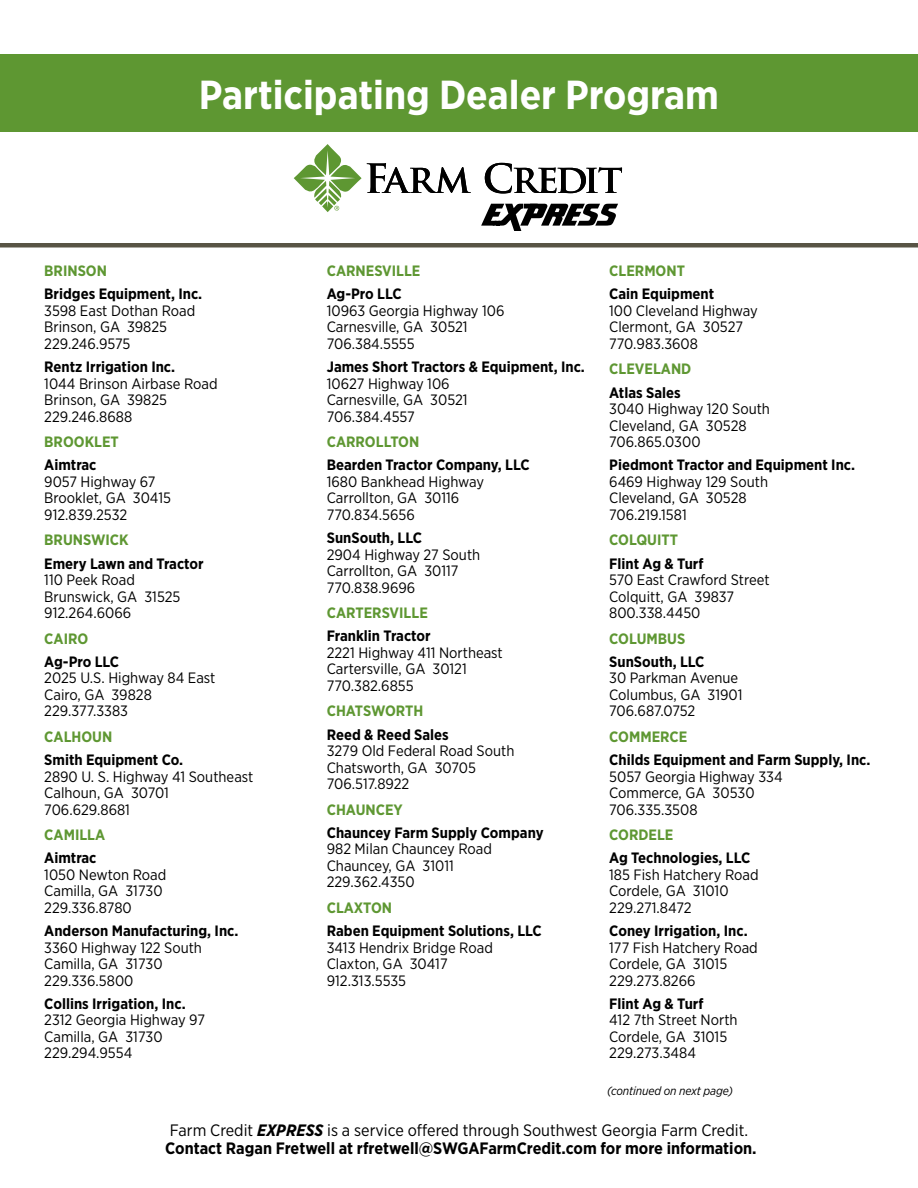
<style>
.page{position:relative;width:918px;height:1188px;background:#fff}
.page>*{position:absolute;margin:0;border:0;box-sizing:border-box;transform-origin:0 0}
.t1{font:700 40.5px "Gotham Narrow";color:#fff}
.t2{font:700 16.5px/18px "Gotham Narrow";color:#000}
.t3{font:15px/16.5px "Gotham Narrow";color:#000}
.t4{font:700 15px "Gotham Narrow";color:#000}
.t5{font:700 15px "Gotham Narrow";color:#5e9732}
.t6{font:italic 12px "Gotham Narrow";letter-spacing:-.01em;color:#000}
.s1{font-weight:400}
.s2{font-style:italic}
</style>
<div class="page">
<div style="left:0;top:54px;width:918px;height:78px;background:#5e9732"></div>
<svg style="left:294px;top:144px;width:177px;height:68px"></svg>
<svg style="left:485px;top:163px;width:137px;height:31px"></svg>
<svg style="left:481px;top:204px;width:137px;height:27px"></svg>
<div style="left:0;top:243px;width:918px;height:5px;background:#585445"></div>
<h1 class="t1" style="left:199px;top:69px;width:522px">Participating Dealer Program</h1>
<p class="t5" style="left:44px;top:261px;width:64px">BRINSON</p>
<p class="t4" style="left:44px;top:284px;width:160px">Bridges Equipment, Inc.</p>
<p class="t3" style="left:44px;top:302px;width:153px">3598 East Dothan Road<br>Brinson, GA 39825<br>229.246.9575</p>
<p class="t4" style="left:44px;top:357px;width:132px">Rentz Irrigation Inc.</p>
<p class="t3" style="left:44px;top:375px;width:175px">1044 Brinson Airbase Road<br>Brinson, GA 39825<br>229.246.8688</p>
<p class="t5" style="left:44px;top:432px;width:76px">BROOKLET</p>
<p class="t4" style="left:44px;top:455px;width:54px">Aimtrac</p>
<p class="t3" style="left:44px;top:473px;width:128px">9057 Highway 67<br>Brooklet, GA 30415<br>912.839.2532</p>
<p class="t5" style="left:44px;top:530px;width:86px">BRUNSWICK</p>
<p class="t4" style="left:44px;top:554px;width:161px">Emery Lawn and Tractor</p>
<p class="t3" style="left:44px;top:571px;width:138px">110 Peek Road<br>Brunswick, GA 31525<br>912.264.6066</p>
<p class="t5" style="left:44px;top:629px;width:46px">CAIRO</p>
<p class="t4" style="left:44px;top:652px;width:76px">Ag-Pro LLC</p>
<p class="t3" style="left:44px;top:669px;width:173px">2025 U.S. Highway 84 East<br>Cairo, GA 39828<br>229.377.3383</p>
<p class="t5" style="left:44px;top:727px;width:70px">CALHOUN</p>
<p class="t4" style="left:44px;top:750px;width:141px">Smith Equipment Co.</p>
<p class="t3" style="left:44px;top:768px;width:211px">2890 U. S. Highway 41 Southeast<br>Calhoun, GA 30701<br>706.629.8681</p>
<p class="t5" style="left:44px;top:825px;width:62px">CAMILLA</p>
<p class="t4" style="left:44px;top:848px;width:54px">Aimtrac</p>
<p class="t3" style="left:44px;top:866px;width:123px">1050 Newton Road<br>Camilla, GA 31730<br>229.336.8780</p>
<p class="t4" style="left:44px;top:921px;width:196px">Anderson Manufacturing, Inc.</p>
<p class="t3" style="left:44px;top:939px;width:159px">3360 Highway 122 South<br>Camilla, GA 31730<br>229.336.5800</p>
<p class="t4" style="left:44px;top:994px;width:143px">Collins Irrigation, Inc.</p>
<p class="t3" style="left:44px;top:1011px;width:162px">2312 Georgia Highway 97<br>Camilla, GA 31730<br>229.294.9554</p>
<p class="t5" style="left:327px;top:261px;width:95px">CARNESVILLE</p>
<p class="t4" style="left:327px;top:284px;width:76px">Ag-Pro LLC</p>
<p class="t3" style="left:327px;top:302px;width:179px">10963 Georgia Highway 106<br>Carnesville, GA 30521<br>706.384.5555</p>
<p class="t4" style="left:327px;top:357px;width:260px">James Short Tractors &amp; Equipment, Inc.</p>
<p class="t3" style="left:327px;top:375px;width:142px">10627 Highway 106<br>Carnesville, GA 30521<br>706.384.4557</p>
<p class="t5" style="left:327px;top:432px;width:94px">CARROLLTON</p>
<p class="t4" style="left:327px;top:455px;width:204px">Bearden Tractor Company, LLC</p>
<p class="t3" style="left:327px;top:473px;width:159px">1680 Bankhead Highway<br>Carrollton, GA 30116<br>770.834.5656</p>
<p class="t4" style="left:327px;top:528px;width:97px">SunSouth, LLC</p>
<p class="t3" style="left:327px;top:546px;width:155px">2904 Highway 27 South<br>Carrollton, GA 30117<br>770.838.9696</p>
<p class="t5" style="left:327px;top:603px;width:103px">CARTERSVILLE</p>
<p class="t4" style="left:327px;top:626px;width:105px">Franklin Tractor</p>
<p class="t3" style="left:327px;top:644px;width:178px">2221 Highway 411 Northeast<br>Cartersville, GA 30121<br>770.382.6855</p>
<p class="t5" style="left:327px;top:701px;width:98px">CHATSWORTH</p>
<p class="t4" style="left:327px;top:725px;width:124px">Reed &amp; Reed Sales</p>
<p class="t3" style="left:327px;top:742px;width:189px">3279 Old Federal Road South<br>Chatsworth, GA 30705<br>706.517.8922</p>
<p class="t5" style="left:327px;top:800px;width:78px">CHAUNCEY</p>
<p class="t4" style="left:327px;top:823px;width:218px">Chauncey Farm Supply Company</p>
<p class="t3" style="left:327px;top:840px;width:167px">982 Milan Chauncey Road<br>Chauncey, GA 31011<br>229.362.4350</p>
<p class="t5" style="left:327px;top:898px;width:67px">CLAXTON</p>
<p class="t4" style="left:327px;top:921px;width:217px">Raben Equipment Solutions, LLC</p>
<p class="t3" style="left:327px;top:939px;width:168px">3413 Hendrix Bridge Road<br>Claxton, GA 30417<br>912.313.5535</p>
<p class="t5" style="left:609px;top:261px;width:77px">CLERMONT</p>
<p class="t4" style="left:609px;top:284px;width:106px">Cain Equipment</p>
<p class="t3" style="left:609px;top:302px;width:150px">100 Cleveland Highway<br>Clermont, GA 30527<br>770.983.3608</p>
<p class="t5" style="left:609px;top:359px;width:84px">CLEVELAND</p>
<p class="t4" style="left:609px;top:383px;width:73px">Atlas Sales</p>
<p class="t3" style="left:609px;top:400px;width:162px">3040 Highway 120 South<br>Cleveland, GA 30528<br>706.865.0300</p>
<p class="t4" style="left:609px;top:455px;width:247px">Piedmont Tractor and Equipment Inc.</p>
<p class="t3" style="left:609px;top:473px;width:160px">6469 Highway 129 South<br>Cleveland, GA 30528<br>706.219.1581</p>
<p class="t5" style="left:609px;top:530px;width:70px">COLQUITT</p>
<p class="t4" style="left:609px;top:554px;width:96px">Flint Ag &amp; Turf</p>
<p class="t3" style="left:609px;top:571px;width:162px">570 East Crawford Street<br>Colquitt, GA 39837<br>800.338.4450</p>
<p class="t5" style="left:609px;top:629px;width:78px">COLUMBUS</p>
<p class="t4" style="left:609px;top:652px;width:97px">SunSouth, LLC</p>
<p class="t3" style="left:609px;top:669px;width:135px">30 Parkman Avenue<br>Columbus, GA 31901<br>706.687.0752</p>
<p class="t5" style="left:609px;top:727px;width:80px">COMMERCE</p>
<p class="t4" style="left:609px;top:750px;width:263px">Childs Equipment and Farm Supply, Inc.</p>
<p class="t3" style="left:609px;top:768px;width:175px">5057 Georgia Highway 334<br>Commerce, GA 30530<br>706.335.3508</p>
<p class="t5" style="left:609px;top:825px;width:66px">CORDELE</p>
<p class="t4" style="left:609px;top:848px;width:143px">Ag Technologies, LLC</p>
<p class="t3" style="left:609px;top:866px;width:151px">185 Fish Hatchery Road<br>Cordele, GA 31010<br>229.271.8472</p>
<p class="t4" style="left:609px;top:921px;width:140px">Coney Irrigation, Inc.</p>
<p class="t3" style="left:609px;top:939px;width:150px">177 Fish Hatchery Road<br>Cordele, GA 31015<br>229.273.8266</p>
<p class="t4" style="left:609px;top:994px;width:96px">Flint Ag &amp; Turf</p>
<p class="t3" style="left:609px;top:1011px;width:130px">412 7th Street North<br>Cordele, GA 31015<br>229.273.3484</p>
<p class="t6" style="left:607px;top:1084px;width:128px">(continued on next page)</p>
<p class="t2" style="left:165px;top:1121px;width:593px"><span class="s1">Farm Credit</span> <span class="s2">EXPRESS</span> <span class="s1">is a service offered through Southwest Georgia Farm Credit.<br></span>Contact Ragan Fretwell at rfretwell@SWGAFarmCredit.com for more information.</p>
</div>
